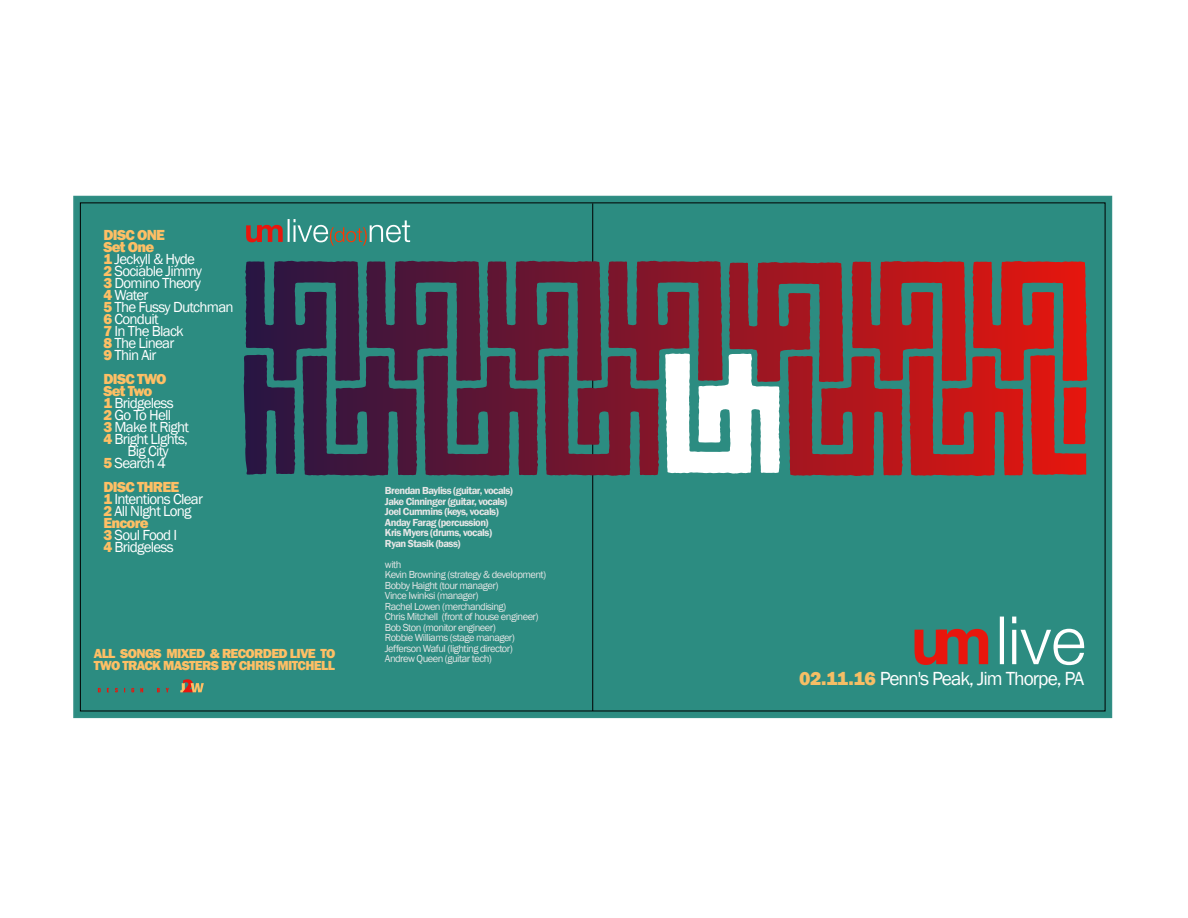
<style>
.page{position:relative;width:1188px;height:918px;background:#fff}
.page>*{position:absolute;margin:0;border:0;box-sizing:border-box;transform-origin:0 0}
.t1{font:19.5px "Franklin Gothic";letter-spacing:-.05em;color:#fff}
.t2{font:15px/12px "Franklin Gothic";letter-spacing:-.05em;color:#fff}
.t3{font:800 15px "Franklin Gothic";letter-spacing:-.05em;color:#febf65}
.t4{font:800 13.5px "Franklin Gothic";letter-spacing:-.05em;color:#febf65}
.t5{font:10.5px/10.5px "Franklin Gothic";letter-spacing:-.05em;color:#e6e6e6}
.t6{font:600 10.5px/10.5px "Franklin Gothic";letter-spacing:-.05em;color:#e6e6e6}
.s1{font-weight:800;color:#febf65}
.s2{font-weight:800;color:#f6be65}
</style>
<div class="page">
<svg style="left:73px;top:195px;width:1040px;height:524px;background:#41958b"></svg>
<svg style="left:80px;top:202px;width:1025px;height:509px;background:#387a73"></svg>
<svg style="left:592px;top:203px;width:1px;height:508px"></svg>
<svg style="left:246px;top:225px;width:37px;height:17px"></svg>
<hr style="left:288px;top:219px;width:2px;height:23px;background:#fff">
<svg style="left:294px;top:219px;width:116px;height:27px;background:#53978c"></svg>
<svg style="left:915px;top:629px;width:73px;height:36px;background:#9a463c"></svg>
<hr style="left:1000px;top:617px;width:4px;height:47px;background:#fff">
<svg style="left:1012px;top:630px;width:4px;height:34px"></svg>
<svg style="left:1012px;top:617px;width:4px;height:6px"></svg>
<svg style="left:1021px;top:629px;width:63px;height:36px"></svg>
<svg style="left:98px;top:688px;width:3px;height:4px"></svg>
<svg style="left:115px;top:688px;width:3px;height:4px"></svg>
<svg style="left:131px;top:688px;width:3px;height:4px"></svg>
<svg style="left:140px;top:688px;width:3px;height:4px"></svg>
<svg style="left:157px;top:688px;width:3px;height:4px"></svg>
<svg style="left:166px;top:688px;width:3px;height:4px"></svg>
<svg style="left:180px;top:679px;width:24px;height:13px"></svg>
<svg style="left:244px;top:354px;width:842px;height:121px;background:#784a54"></svg>
<h2 class="t2" style="left:104px;top:229px;width:132px"><span class="s1">DISC ONE<br>Set One<br>1</span> Jeckyll &amp; Hyde<br><span class="s1">2</span> Sociable Jimmy<br><span class="s1">3</span> Domino Theory<br><span class="s1">4</span> Water<br><span class="s1">5</span> The Fussy Dutchman<br><span class="s1">6</span> Conduit<br><span class="s1">7</span> In The Black<br><span class="s1">8</span> The Linear<br><span class="s1">9</span> Thin Air</h2>
<h2 class="t3" style="left:104px;top:369px;width:65px">DISC TWO</h2>
<h2 class="t3" style="left:104px;top:381px;width:50px">Set Two</h2>
<h2 class="t2" style="left:104px;top:397px;width:72px"><span class="s1">1</span> Bridgeless</h2>
<h2 class="t2" style="left:104px;top:409px;width:69px"><span class="s1">2</span> Go To Hell</h2>
<h2 class="t2" style="left:104px;top:421px;width:87px"><span class="s1">3</span> Make It Right</h2>
<h2 class="t2" style="left:104px;top:433px;width:86px"><span class="s1">4</span> Bright LIghts,</h2>
<h2 class="t2" style="left:128px;top:445px;width:43px">Big City</h2>
<h2 class="t2" style="left:104px;top:457px;width:64px"><span class="s1">5</span> Search 4</h2>
<h2 class="t2" style="left:104px;top:481px;width:101px"><span class="s1">DISC THREE<br>1</span> Intentions Clear<br><span class="s1">2</span> All NIght Long<br><span class="s1">Encore<br>3</span> Soul Food I<br><span class="s1">4</span> Bridgeless</h2>
<p class="t6" style="left:385px;top:486px;width:130px">Brendan Bayliss (guitar, vocals)<br>Jake Cinninger (guitar, vocals)<br>Joel Cummins (keys, vocals)<br>Anday Farag (percussion)<br>Kris Myers (drums, vocals)<br>Ryan Stasik (bass)</p>
<p class="t5" style="left:385px;top:559px;width:163px">with<br>Kevin Browning (strategy &amp; development)<br>Bobby Haight (tour manager)<br>Vince Iwinksi (manager)<br>Rachel Lowen (merchandising)<br>Chris Mitchell (front of house engineer)<br>Bob Ston (monitor engineer)<br>Robbie Williams (stage manager)<br>Jefferson Waful (lighting director)</p>
<p class="t4" style="left:94px;top:645px;width:243px">ALL SONGS MIXED &amp; RECORDED LIVE TO</p>
<p class="t5" style="left:385px;top:654px;width:109px">Andrew Queen (guitar tech)</p>
<p class="t4" style="left:94px;top:657px;width:243px">TWO TRACK MASTERS BY CHRIS MITCHELL</p>
<h1 class="t1" style="left:799px;top:667px;width:287px"><span class="s2">02.11.16</span> Penn's Peak, Jim Thorpe, PA</h1>
</div>
